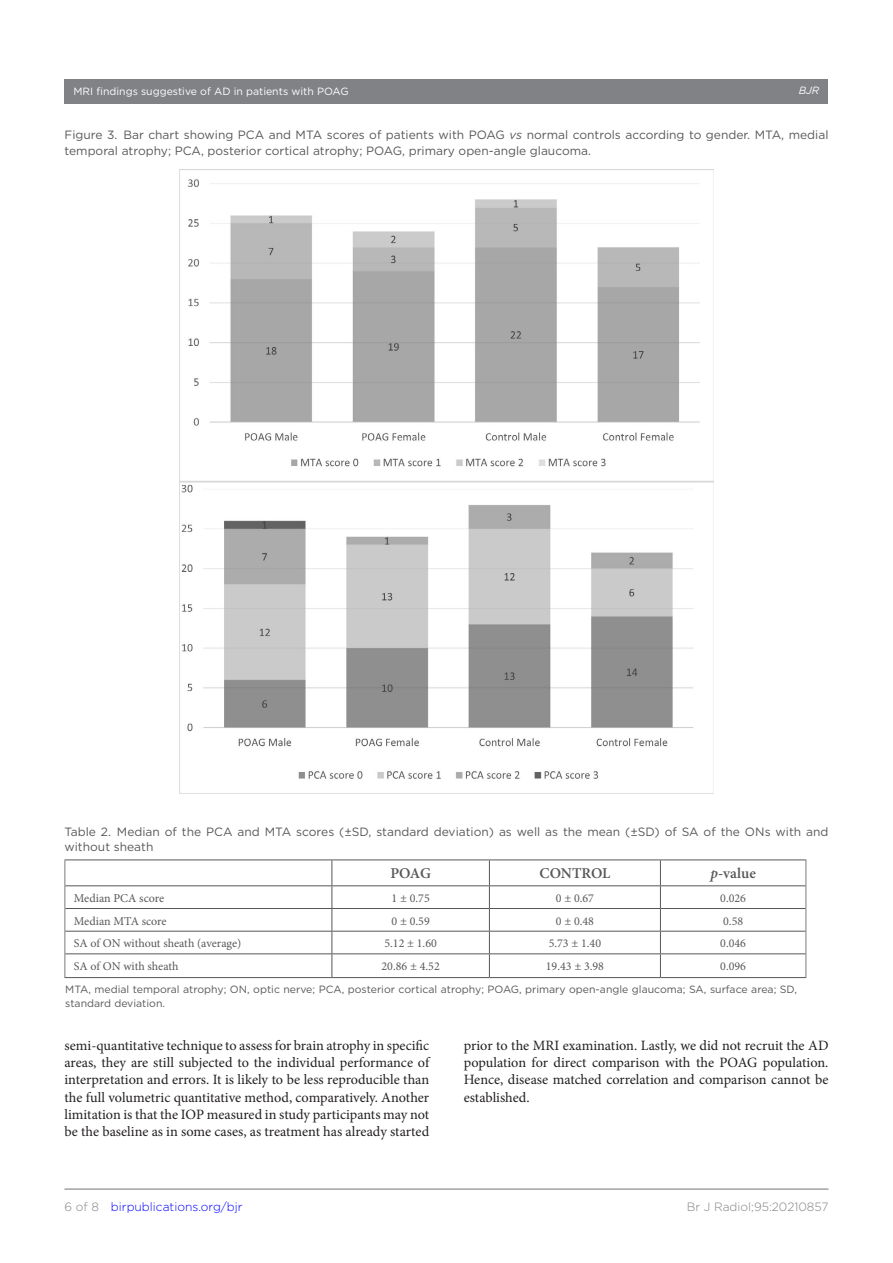
<style>
.page{position:relative;width:893px;height:1263px;background:#fff}
.page>*{position:absolute;margin:0;border:0;box-sizing:border-box;transform-origin:0 0}
.t1{font:600 15px "Minion Pro";color:#57585a}
.t2{font:14.25px/17.2px "Minion Pro";letter-spacing:-.005em;color:#231f20;text-align:justify}
.t3{font:12px/16.5px "Gotham";color:#57585a}
.t4{font:12px "Minion Pro";color:#57585a}
.t5{font:300 12px "Gotham";color:#00f}
.t6{font:300 12px "Gotham";color:#808285}
.t7{font:10.5px/13.5px "Gotham";color:#57585a}
.t8{font:10.5px "Gotham";color:#fff}
.t9{font:italic 10.5px "Gotham";color:#fff}
.s1{font-style:italic}
.s2{color:#808285}
</style>
<div class="page">
<div style="left:64px;top:79px;width:764px;height:24px;background:#808285"></div>
<hr style="left:64px;top:1188px;width:764px;height:2px;background:#808285">
<img style="left:179px;top:169px;width:535px;height:624px">
<hr style="left:64px;top:859px;width:268px;height:1px;background:#57585a">
<hr style="left:65px;top:885px;width:267px;height:1px;background:#57585a">
<hr style="left:332px;top:859px;width:157px;height:1px;background:#57585a">
<hr style="left:332px;top:885px;width:157px;height:1px;background:#57585a">
<hr style="left:489px;top:859px;width:171px;height:1px;background:#57585a">
<hr style="left:489px;top:885px;width:171px;height:1px;background:#57585a">
<hr style="left:660px;top:859px;width:146px;height:1px;background:#57585a">
<hr style="left:660px;top:885px;width:146px;height:1px;background:#57585a">
<hr style="left:65px;top:908px;width:267px;height:1px;background:#57585a">
<hr style="left:332px;top:908px;width:157px;height:1px;background:#57585a">
<hr style="left:489px;top:908px;width:171px;height:1px;background:#57585a">
<hr style="left:660px;top:908px;width:146px;height:1px;background:#57585a">
<hr style="left:65px;top:931px;width:267px;height:1px;background:#57585a">
<hr style="left:332px;top:931px;width:157px;height:1px;background:#57585a">
<hr style="left:489px;top:931px;width:171px;height:1px;background:#57585a">
<hr style="left:660px;top:931px;width:146px;height:1px;background:#57585a">
<hr style="left:65px;top:953px;width:267px;height:1px;background:#57585a">
<hr style="left:332px;top:953px;width:157px;height:1px;background:#57585a">
<svg style="left:332px;top:860px;width:1px;height:117px"></svg>
<hr style="left:332px;top:977px;width:157px;height:1px;background:#57585a">
<hr style="left:489px;top:953px;width:171px;height:1px;background:#57585a">
<svg style="left:489px;top:860px;width:1px;height:117px"></svg>
<hr style="left:489px;top:977px;width:171px;height:1px;background:#57585a">
<hr style="left:660px;top:953px;width:146px;height:1px;background:#57585a">
<svg style="left:660px;top:860px;width:1px;height:117px"></svg>
<hr style="left:660px;top:977px;width:146px;height:1px;background:#57585a">
<hr style="left:64px;top:977px;width:268px;height:1px;background:#57585a">
<svg style="left:64px;top:860px;width:1px;height:118px"></svg>
<svg style="left:806px;top:860px;width:1px;height:118px"></svg>
<p class="t8" style="left:74px;top:85px;width:277px">MRI findings suggestive of AD in patients with POAG</p>
<p class="t9" style="left:799px;top:85px;width:22px">BJR</p>
<p class="t3" style="left:64px;top:126px;width:765px">Figure 3. Bar chart showing PCA and MTA scores of patients with POAG <span class="s1">vs</span> normal controls according to gender. MTA, medial temporal atrophy; PCA, posterior cortical atrophy; POAG, primary open-angle glaucoma.</p>
<p class="t3" style="left:64px;top:823px;width:765px;line-height:15px">Table 2. Median of the PCA and MTA scores (±SD, standard deviation) as well as the mean (±SD) of SA of the ONs with and without sheath</p>
<p class="t1" style="left:390px;top:863px;width:42px">POAG</p>
<p class="t1" style="left:539px;top:863px;width:72px">CONTROL</p>
<p class="t1" style="left:710px;top:863px;width:47px"><span class="s1">p</span>-value</p>
<p class="t4" style="left:74px;top:890px;width:92px">Median PCA score</p>
<p class="t4" style="left:392px;top:890px;width:40px">1 ± 0.75</p>
<p class="t4" style="left:556px;top:890px;width:40px">0 ± 0.67</p>
<p class="t4" style="left:720px;top:890px;width:27px">0.026</p>
<p class="t4" style="left:74px;top:913px;width:94px">Median MTA score</p>
<p class="t4" style="left:392px;top:913px;width:40px">0 ± 0.59</p>
<p class="t4" style="left:556px;top:913px;width:40px">0 ± 0.48</p>
<p class="t4" style="left:723px;top:913px;width:22px">0.58</p>
<p class="t4" style="left:74px;top:935px;width:169px">SA of ON without sheath (average)</p>
<p class="t4" style="left:384px;top:935px;width:54px">5.12 ± 1.60</p>
<p class="t4" style="left:549px;top:935px;width:54px">5.73 ± 1.40</p>
<p class="t4" style="left:720px;top:935px;width:27px">0.046</p>
<p class="t4" style="left:74px;top:958px;width:106px">SA of ON with sheath</p>
<p class="t4" style="left:382px;top:958px;width:60px">20.86 ± 4.52</p>
<p class="t4" style="left:546px;top:958px;width:60px">19.43 ± 3.98</p>
<p class="t4" style="left:720px;top:958px;width:27px">0.096</p>
<p class="t7" style="left:65px;top:983px;width:733px">MTA, medial temporal atrophy; ON, optic nerve; PCA, posterior cortical atrophy; POAG, primary open-angle glaucoma; SA, surface area; SD, standard deviation.</p>
<p class="t2" style="left:64px;top:1037px;width:366px">semi-quantitative technique to assess for brain atrophy in specific areas, they are still subjected to the individual performance of interpretation and errors. It is likely to be less reproducible than the full volumetric quantitative method, comparatively. Another limitation is that the IOP measured in study participants may not be the baseline as in some cases, as treatment has already started</p>
<p class="t2" style="left:464px;top:1037px;width:366px">prior to the MRI examination. Lastly, we did not recruit the AD population for direct comparison with the POAG population.<br>Hence, disease matched correlation and comparison cannot be established.</p>
<p class="t5" style="left:64px;top:1199px;width:180px"><span class="s2">6 of 8</span> birpublications.org/bjr</p>
<p class="t6" style="left:687px;top:1199px;width:143px">Br J Radiol;95:20210857</p>
</div>
